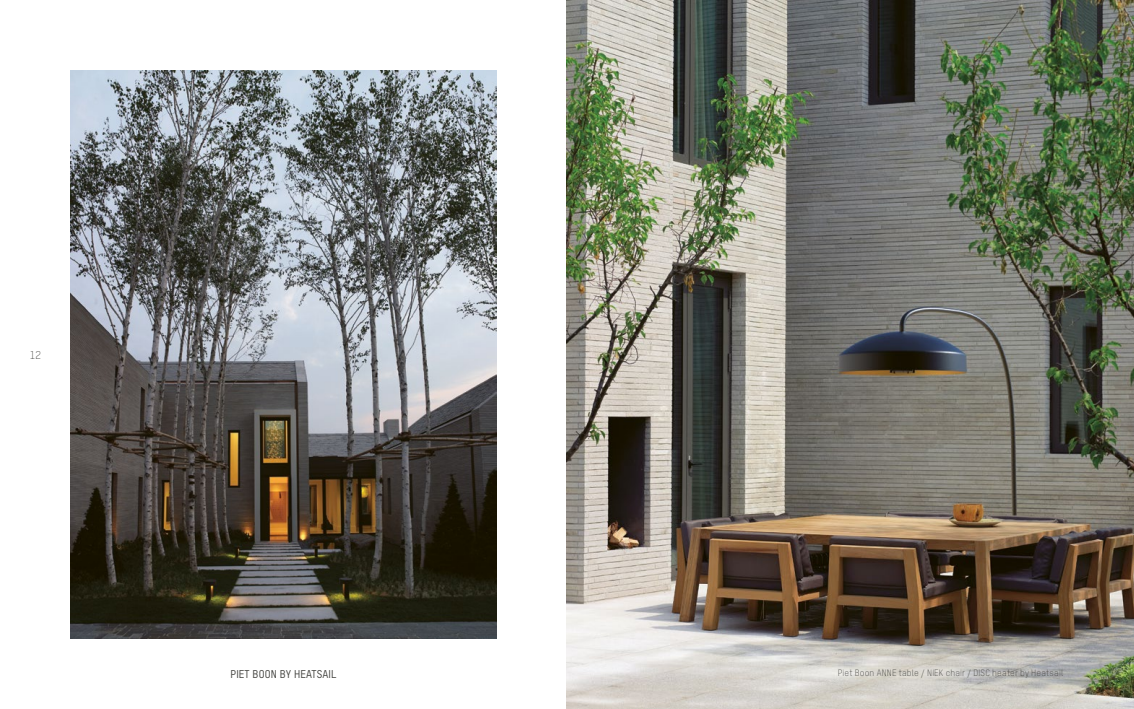
<style>
.page{position:relative;width:1134px;height:709px;background:#fff}
.page>*{position:absolute;margin:0;border:0;box-sizing:border-box;transform-origin:0 0}
.t1{font:11px "T Star Medium";letter-spacing:.01em;color:#474743}
.t2{font:11px "T Star Light";color:#474743}
.t3{font:9px "T Star Light";letter-spacing:.015em;color:#474743}
</style>
<div class="page">
<img style="left:71px;top:71px;width:425px;height:567px">
<img style="left:567px;top:0;width:567px;height:709px">
<p class="t2" style="left:30px;top:348px;width:13px">12</p>
<p class="t1" style="left:231px;top:667px;width:107px">PIET BOON BY HEATSAIL</p>
<p class="t3" style="left:838px;top:667px;width:227px">Piet Boon ANNE table / NIEK chair / DISC heater by Heatsail</p>
</div>
